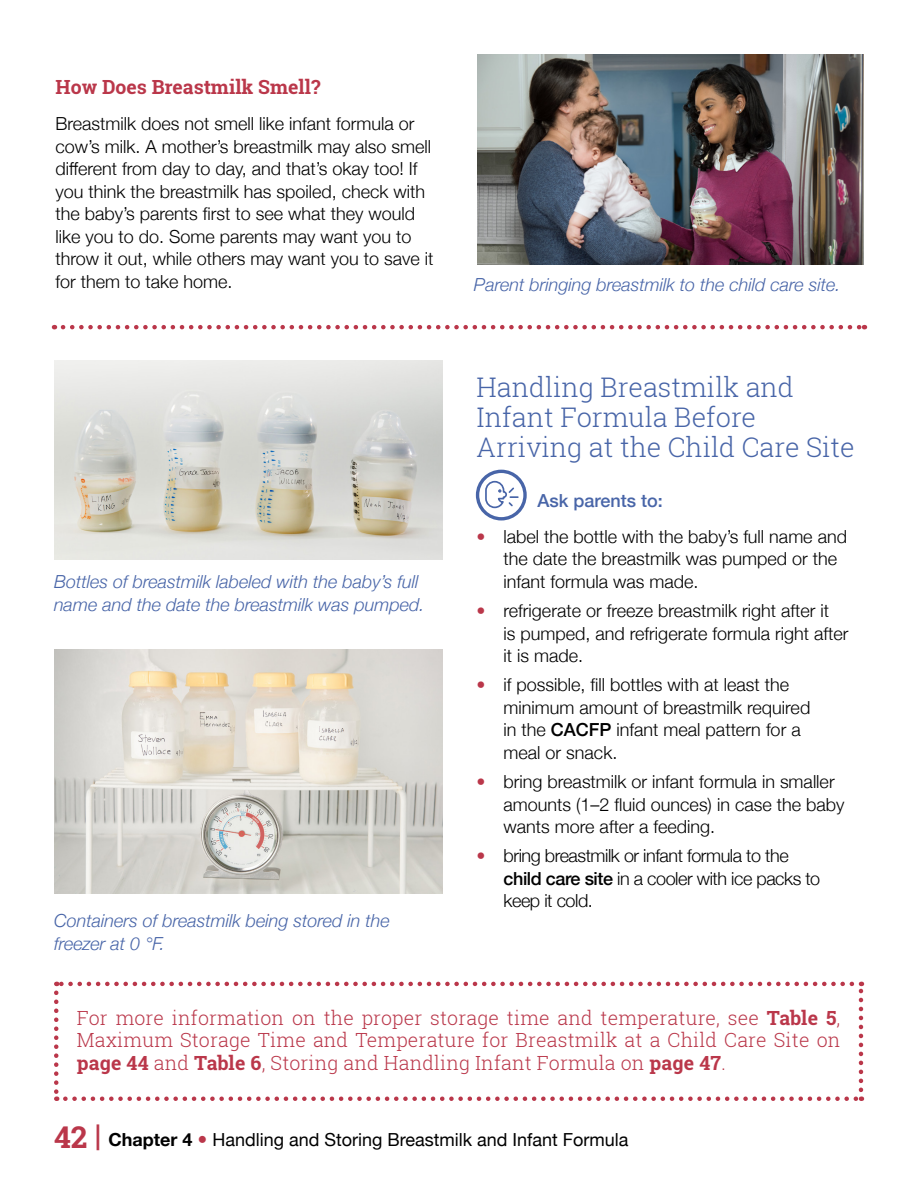
<style>
.page{position:relative;width:918px;height:1188px;background:#fff}
.page>*{position:absolute;margin:0;border:0;box-sizing:border-box;transform-origin:0 0}
.t1{font:300 27px/30px "Roboto Slab";color:#4865a8}
.t2{font:300 19.5px/22.5px "Roboto Slab";letter-spacing:.01em;color:#ba374a;text-align:justify}
.t3{font:700 19.5px "Roboto Slab";color:#ba374a}
.t4{font:300 18px/22.5px "Helvetica Neue";color:#000}
.t5{font:italic 300 18px/22.5px "Helvetica Neue";color:#4865a8}
.t6{font:300 18px/22.5px "Helvetica Neue";letter-spacing:-.025em;color:#000}
.t7{font:18px "Helvetica Neue";color:#000}
.t8{font:500 18px "Helvetica Neue";color:#4865a8}
.s1{color:#ba374a}
.s2{font-weight:500}
.s3{font-weight:700}
.s4{font-family:"Roboto Slab";font-weight:700;font-size:30px;color:#ba374a}
</style>
<div class="page">
<svg style="left:54px;top:993px;width:4px;height:108px"></svg>
<svg style="left:65px;top:1096px;width:797px;height:5px"></svg>
<svg style="left:859px;top:982px;width:4px;height:108px"></svg>
<svg style="left:56px;top:982px;width:796px;height:4px"></svg>
<div style="left:476px;top:470px;width:51px;height:50px;border:3px solid #4865a8;border-radius:50%"></div>
<svg style="left:485px;top:482px;width:35px;height:27px"></svg>
<svg style="left:63px;top:325px;width:802px;height:4px"></svg>
<img style="left:54px;top:649px;width:388px;height:245px">
<img style="left:54px;top:361px;width:388px;height:198px">
<img style="left:477px;top:54px;width:387px;height:211px">
<h2 class="t3" style="left:56px;top:74px;width:266px">How Does Breastmilk Smell?</h2>
<p class="t4" style="left:56px;top:111px;width:380px">Breastmilk does not smell like infant formula or cow’s milk. A mother’s breastmilk may also smell different from day to day, and that’s okay too! If you think the breastmilk has spoiled, check with the baby’s parents first to see what they would like you to do. Some parents may want you to throw it out, while others may want you to save it for them to take home.</p>
<p class="t5" style="left:54px;top:570px;width:372px">Bottles of breastmilk labeled with the baby’s full name and the date the breastmilk was pumped.</p>
<p class="t5" style="left:54px;top:908px;width:337px">Containers of breastmilk being stored in the freezer at 0 °F.</p>
<p class="t5" style="left:474px;top:272px;width:368px">Parent bringing breastmilk to the child care site.</p>
<h2 class="t1" style="left:477px;top:371px;width:380px">Handling Breastmilk and<br>Infant Formula Before<br>Arriving at the Child Care Site</h2>
<p class="t8" style="left:537px;top:486px;width:127px">Ask parents to:</p>
<p class="t4" style="left:504px;top:524px;width:345px;text-indent:-27px"><span class="s1">•</span> label the bottle with the baby’s full name and the date the breastmilk was pumped or the infant formula was made.</p>
<p class="t4" style="left:504px;top:598px;width:346px;text-indent:-27px"><span class="s1">•</span> refrigerate or freeze breastmilk right after it<br>is pumped, and refrigerate formula right after it is made.</p>
<p class="t4" style="left:504px;top:672px;width:308px;text-indent:-27px"><span class="s1">•</span> if possible, fill bottles with at least the minimum amount of breastmilk required in the <span class="s2">CACFP</span> infant meal pattern for a meal or snack.</p>
<p class="t4" style="left:504px;top:769px;width:342px;text-indent:-27px"><span class="s1">•</span> bring breastmilk or infant formula in smaller amounts (1–2 fluid ounces) in case the baby wants more after a feeding.</p>
<p class="t6" style="left:504px;top:843px;width:318px;text-indent:-27px"><span class="s1">•</span> bring breastmilk or infant formula to the <span class="s2">child care site</span> in a cooler with ice packs to keep it cold.</p>
<p class="t2" style="left:77px;top:1006px;width:765px">For more information on the proper storage time and temperature, see <span class="s3">Table 5</span>, Maximum Storage Time and Temperature for Breastmilk at a Child Care Site on <span class="s3">page 44</span> and <span class="s3">Table 6</span>, Storing and Handling Infant Formula on <span class="s3">page 47</span>.</p>
<p class="t7" style="left:54px;top:1127px;width:576px"><span class="s4">42 |</span> <span class="s3">Chapter 4</span> <span class="s1">•</span> Handling and Storing Breastmilk and Infant Formula</p>
</div>
